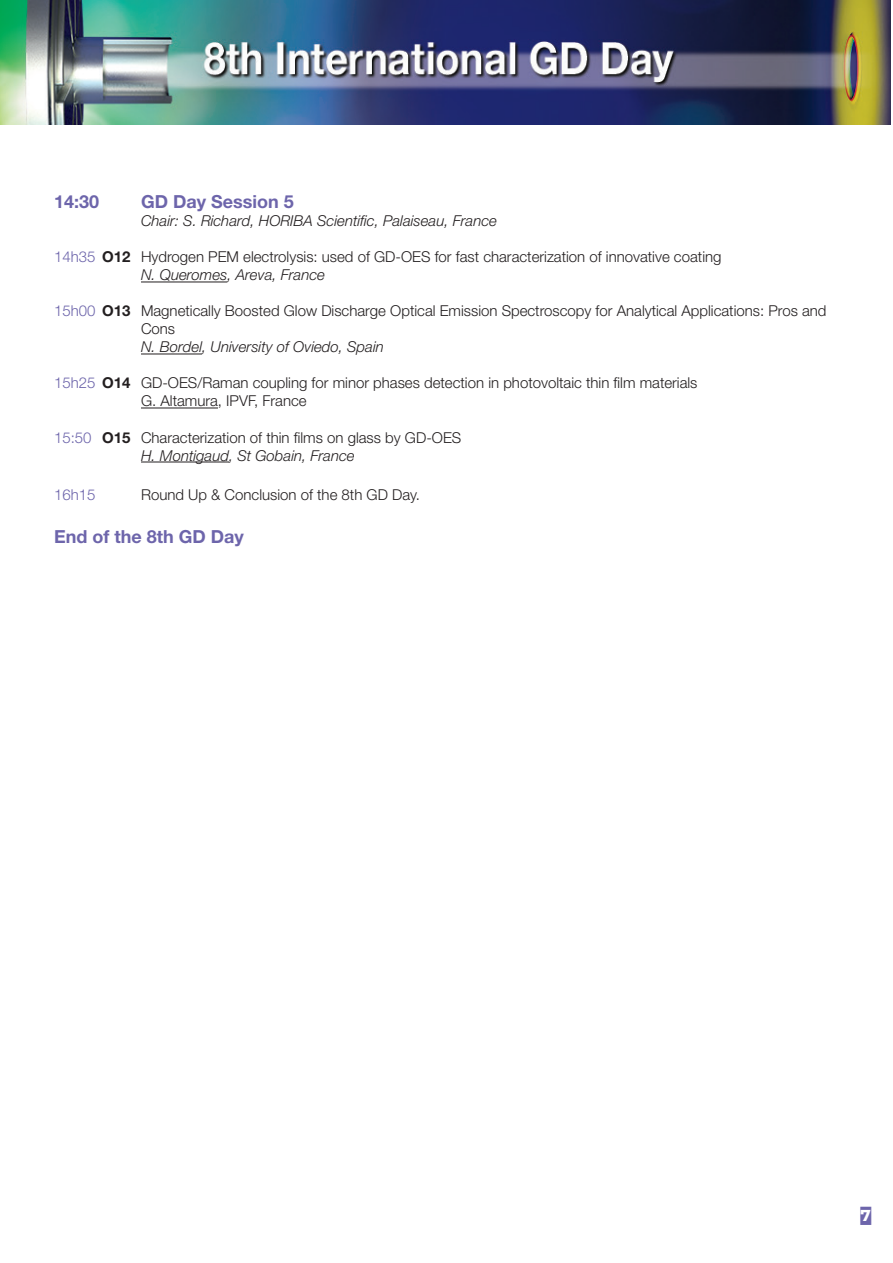
<style>
.page{position:relative;width:893px;height:1263px;background:#fff}
.page>*{position:absolute;margin:0;border:0;box-sizing:border-box;transform-origin:0 0}
.t1{font:700 18px "Helvetica Neue LT Std";color:#6d65ab}
.t2{font:300 15px/18px "Helvetica Neue LT Std";color:#231f20}
.t3{font:italic 300 15px "Helvetica Neue LT Std";color:#231f20}
.t4{font:300 15px "Helvetica Neue LT Std";color:#6d65ab}
.t5{font:15px "Adver Gothic Cam CTT";color:#6d65ab}
.s1{color:#6d65ab}
.s2{font-weight:700}
</style>
<div class="page">
<img style="left:0;top:0;width:890px;height:125px">
<hr style="left:141px;top:282px;width:86px;height:1px;background:#231f20">
<hr style="left:141px;top:354px;width:61px;height:1px;background:#231f20">
<hr style="left:141px;top:408px;width:77px;height:1px;background:#231f20">
<hr style="left:141px;top:462px;width:88px;height:1px;background:#231f20">
<p class="t1" style="left:54px;top:191px;width:47px">14:30</p>
<p class="t1" style="left:141px;top:191px;width:154px">GD Day Session 5</p>
<p class="t3" style="left:141px;top:212px;width:357px">Chair: S. Richard, HORIBA Scientific, Palaiseau, France</p>
<p class="t2" style="left:54px;top:248px;width:669px"><span class="s1">14h35</span> <span class="s2">O12</span> Hydrogen PEM electrolysis: used of GD-OES for fast characterization of innovative coating</p>
<p class="t3" style="left:141px;top:266px;width:185px">N. Queromes, Areva, France</p>
<p class="t2" style="left:141px;top:302px;width:687px;text-indent:-87px"><span class="s1">15h00</span> <span class="s2">O13</span> Magnetically Boosted Glow Discharge Optical Emission Spectroscopy for Analytical Applications: Pros and<br>Cons</p>
<p class="t3" style="left:141px;top:338px;width:244px">N. Bordel, University of Oviedo, Spain</p>
<p class="t2" style="left:54px;top:374px;width:645px"><span class="s1">15h25</span> <span class="s2">O14</span> GD-OES/Raman coupling for minor phases detection in photovoltaic thin film materials</p>
<p class="t2" style="left:141px;top:392px;width:167px">G. Altamura, IPVF, France</p>
<p class="t2" style="left:54px;top:428px;width:409px"><span class="s1">15:50</span> <span class="s2">O15</span> Characterization of thin films on glass by GD-OES</p>
<p class="t3" style="left:141px;top:446px;width:215px">H. Montigaud, St Gobain, France</p>
<p class="t4" style="left:54px;top:486px;width:43px">16h15</p>
<p class="t2" style="left:141px;top:485px;width:280px">Round Up &amp; Conclusion of the 8th GD Day.</p>
<p class="t1" style="left:54px;top:526px;width:191px">End of the 8th GD Day</p>
<p class="t5" style="left:860px;top:1206px;width:12px">7</p>
</div>
